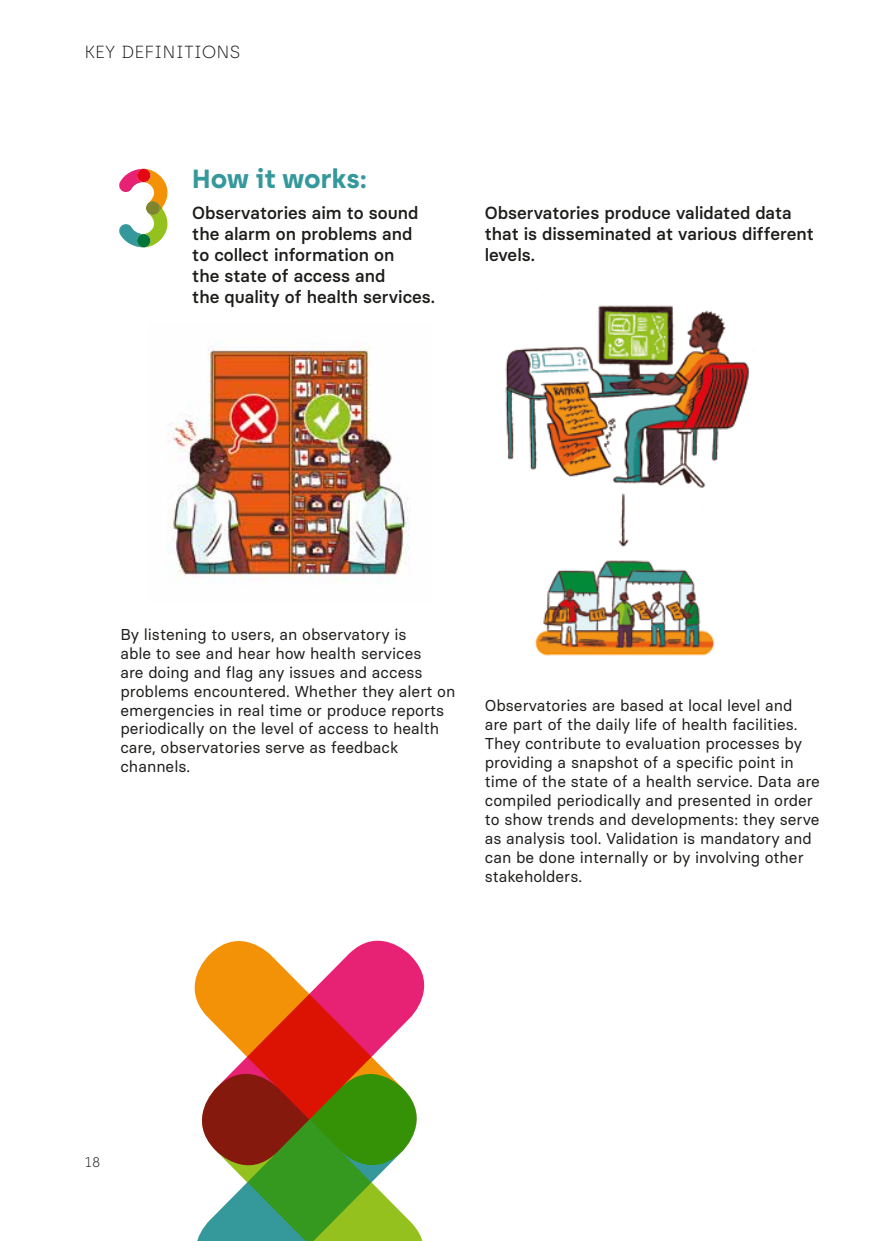
<style>
.page{position:relative;width:874px;height:1241px;background:#fff}
.page>*{position:absolute;margin:0;border:0;box-sizing:border-box;transform-origin:0 0}
.t1{font:700 26.25px "Archia";color:#35989b}
.t2{font:500 17.5px/21px "Basier Circle";color:#1d1d1b}
.t3{font:100 17.5px "Archia";color:#1d1d1b}
.t4{font:15.75px/18.9px "Basier Circle";color:#1d1d1b}
.t5{font:100 14px "Archia";color:#1d1d1b}
</style>
<div class="page">
<img style="left:167px;top:343px;width:243px;height:241px">
<svg style="left:197px;top:1182px;width:225px;height:58px"></svg>
<svg style="left:194px;top:940px;width:231px;height:242px"></svg>
<svg style="left:119px;top:169px;width:49px;height:78px"></svg>
<div style="left:137px;top:169px;width:13px;height:13px;background:#e30613;border-radius:7px"></div>
<div style="left:137px;top:234px;width:13px;height:13px;background:#03753a;border-radius:7px"></div>
<img style="left:505px;top:305px;width:245px;height:351px">
<p class="t3" style="left:84px;top:41px;width:157px">KEY DEFINITIONS</p>
<h1 class="t1" style="left:192px;top:163px;width:176px">How it works:</h1>
<p class="t2" style="left:192px;top:202px;width:244px">Observatories aim to sound the alarm on problems and<br>to collect information on<br>the state of access and<br>the quality of health services.</p>
<p class="t2" style="left:484px;top:202px;width:330px">Observatories produce validated data that is disseminated at various different levels.</p>
<p class="t4" style="left:120px;top:624px;width:336px">By listening to users, an observatory is<br>able to see and hear how health services<br>are doing and flag any issues and access problems encountered. Whether they alert on emergencies in real time or produce reports periodically on the level of access to health care, observatories serve as feedback channels.</p>
<p class="t4" style="left:484px;top:696px;width:336px">Observatories are based at local level and<br>are part of the daily life of health facilities.<br>They contribute to evaluation processes by providing a snapshot of a specific point in time of the state of a health service. Data are compiled periodically and presented in order to show trends and developments: they serve as analysis tool. Validation is mandatory and can be done internally or by involving other stakeholders.</p>
<p class="t5" style="left:84px;top:1153px;width:18px">18</p>
</div>
